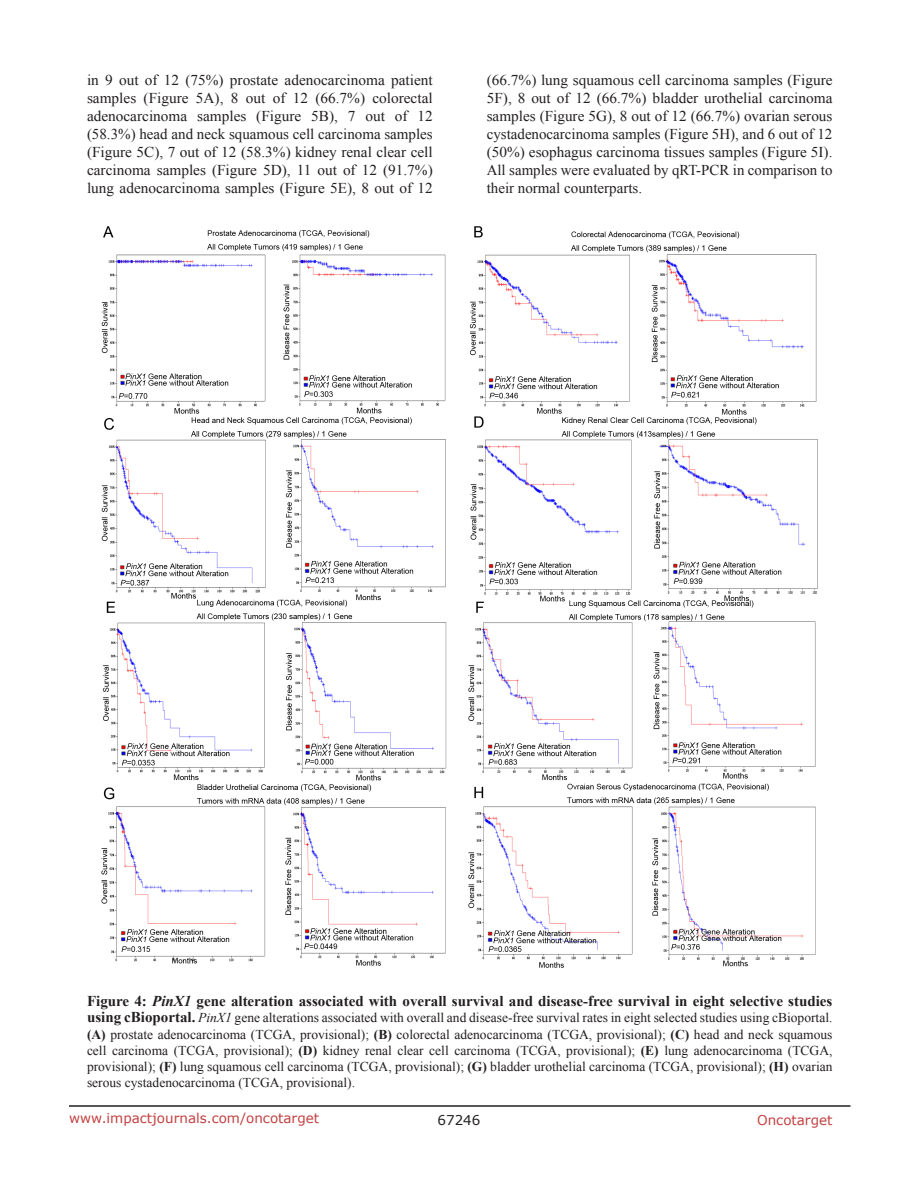
<style>
.page{position:relative;width:918px;height:1188px;background:#fff}
.page>*{position:absolute;margin:0;border:0;box-sizing:border-box;transform-origin:0 0}
.BodyText{font:15px/18px "Times New Roman";color:#231f20;text-align:justify}
.figuretext{font:700 15px "Times New Roman";color:#231f20}
.figuretext-2{font:13.5px/16.2px "Times New Roman";color:#231f20;text-align:justify}
.t1{font:13.5px "Verdana";color:#c24141}
.t2{font:13.5px "Verdana";color:#231f20}
.s1{font-style:italic}
.s2{font-weight:700;font-size:15px}
.s3{font-weight:700}
</style>
<div class="page">
<hr style="left:69px;top:1105px;width:781px;height:2px;background:#231f20">
<img style="left:101px;top:226px;width:717px;height:742px">
<p class="BodyText" style="left:87px;top:71px;width:347px">in 9 out of 12 (75%) prostate adenocarcinoma patient samples (Figure 5A), 8 out of 12 (66.7%) colorectal adenocarcinoma samples (Figure 5B), 7 out of 12 (58.3%) head and neck squamous cell carcinoma samples (Figure 5C), 7 out of 12 (58.3%) kidney renal clear cell carcinoma samples (Figure 5D), 11 out of 12 (91.7%) lung adenocarcinoma samples (Figure 5E), 8 out of 12</p>
<p class="BodyText" style="left:487px;top:71px;width:347px">(66.7%) lung squamous cell carcinoma samples (Figure 5F), 8 out of 12 (66.7%) bladder urothelial carcinoma samples (Figure 5G), 8 out of 12 (66.7%) ovarian serous cystadenocarcinoma samples (Figure 5H), and 6 out of 12 (50%) esophagus carcinoma tissues samples (Figure 5I).<br>All samples were evaluated by qRT-PCR in comparison to their normal counterparts.</p>
<p class="figuretext" style="left:87px;top:991px;width:747px">Figure 4: <span class="s1">PinX1</span> gene alteration associated with overall survival and disease-free survival in eight selective studies</p>
<p class="figuretext-2" style="left:87px;top:1010px;width:747px"><span class="s2">using cBioportal.</span> <span class="s1">PinX1</span> gene alterations associated with overall and disease-free survival rates in eight selected studies using cBioportal. <span class="s3">(A)</span> prostate adenocarcinoma (TCGA, provisional); <span class="s3">(B)</span> colorectal adenocarcinoma (TCGA, provisional); <span class="s3">(C)</span> head and neck squamous cell carcinoma (TCGA, provisional); <span class="s3">(D)</span> kidney renal clear cell carcinoma (TCGA, provisional); <span class="s3">(E)</span> lung adenocarcinoma (TCGA, provisional); <span class="s3">(F)</span> lung squamous cell carcinoma (TCGA, provisional); <span class="s3">(G)</span> bladder urothelial carcinoma (TCGA, provisional); <span class="s3">(H)</span> ovarian serous cystadenocarcinoma (TCGA, provisional).</p>
<p class="t1" style="left:69px;top:1109px;width:252px">www.impactjournals.com/oncotarget</p>
<p class="t2" style="left:438px;top:1111px;width:44px">67246</p>
<p class="t1" style="left:757px;top:1111px;width:77px">Oncotarget</p>
</div>
